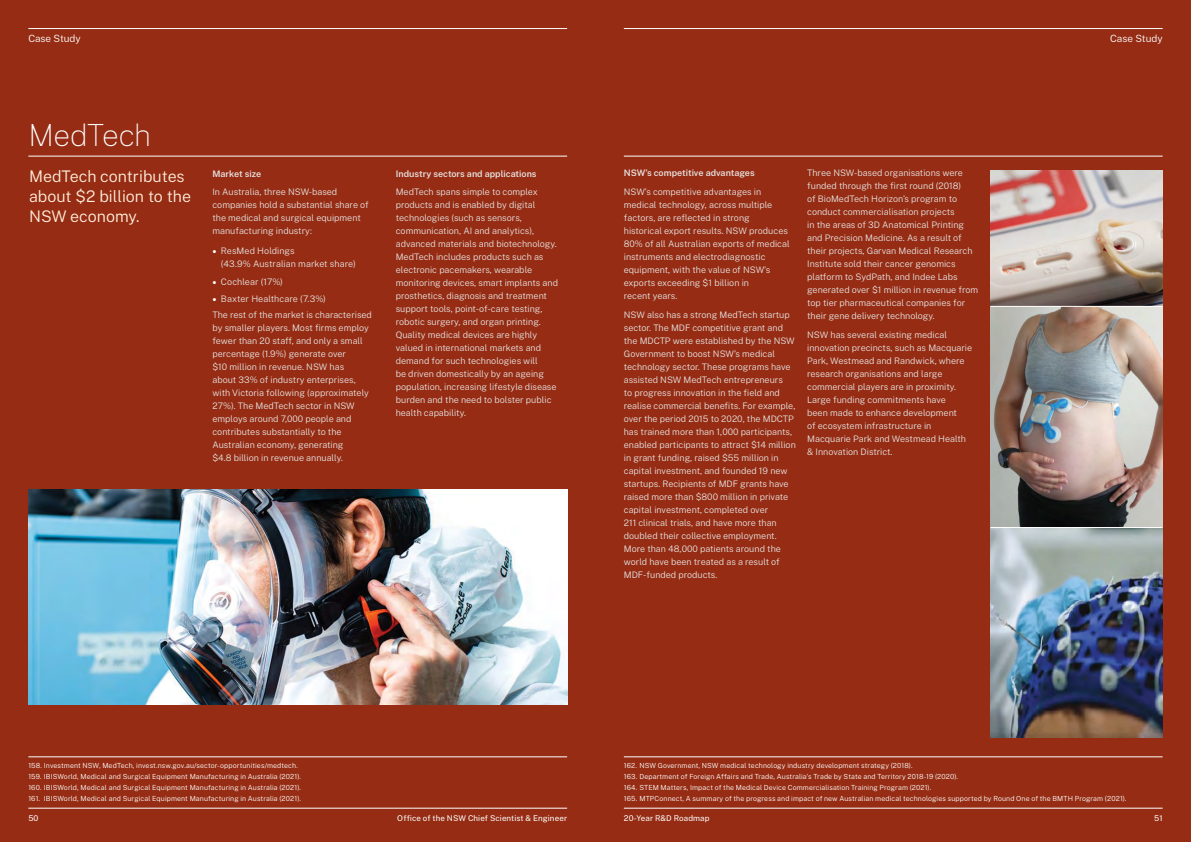
<style>
.page{position:relative;width:1191px;height:842px;background:#952c13}
.page>*{position:absolute;margin:0;border:0;box-sizing:border-box;transform-origin:0 0}
.t1{font:100 30px "Public Sans";letter-spacing:-.01em;color:#fff}
.t2{font:300 16px/20px "Public Sans";color:#ffeedb}
.t3{font:300 10px "Public Sans";letter-spacing:-.005em;color:#fff}
.t4{font:300 9px/13px "Public Sans";color:#e7e3e2}
.t5{font:600 9px "Public Sans";color:#e7e3e2}
.t6{font:8px "Public Sans";letter-spacing:.01em;color:#fff}
.t7{font:300 7px/10.8px "Public Sans";letter-spacing:.015em;color:#fff}
.s1{font-weight:700;font-size:12px;color:#fff}
</style>
<div class="page">
<hr style="left:28px;top:808px;width:539px;height:1px;background:#fff">
<hr style="left:28px;top:28px;width:539px;height:1px;background:#fff">
<hr style="left:624px;top:808px;width:538px;height:1px;background:#fff">
<hr style="left:624px;top:28px;width:538px;height:1px;background:#fff">
<hr style="left:28px;top:757px;width:539px;height:1px;background:#fff">
<hr style="left:624px;top:757px;width:538px;height:1px;background:#fff">
<hr style="left:28px;top:156px;width:539px;height:1px;background:#fff">
<hr style="left:624px;top:156px;width:538px;height:1px;background:#fff">
<img style="left:28px;top:489px;width:539px;height:216px">
<img style="left:990px;top:170px;width:172px;height:136px">
<img style="left:990px;top:307px;width:172px;height:220px">
<img style="left:990px;top:528px;width:172px;height:209px">
<hr style="left:990px;top:306px;width:172px;height:1px;background:#fff">
<hr style="left:990px;top:527px;width:172px;height:1px;background:#fff">
<p class="t3" style="left:28px;top:31px;width:54px">Case Study</p>
<p class="t3" style="left:1110px;top:31px;width:54px">Case Study</p>
<h1 class="t1" style="left:28px;top:115px;width:124px">MedTech</h1>
<h2 class="t2" style="left:29px;top:165px;width:163px">MedTech contributes about $2 billion to the<br>NSW economy.</h2>
<p class="t5" style="left:212px;top:167px;width:50px">Market size</p>
<p class="t4" style="left:212px;top:185px;width:158px">In Australia, three NSW-based companies hold a substantial share of the medical and surgical equipment manufacturing industry:</p>
<p class="t4" style="left:221px;top:244px;width:136px;text-indent:-9px"><span class="s1">•</span> ResMed Holdings<br>(43.9% Australian market share)</p>
<p class="t4" style="left:212px;top:274px;width:72px"><span class="s1">•</span> Cochlear (17%)</p>
<p class="t4" style="left:212px;top:290px;width:161px;line-height:15.8px"><span class="s1">•</span> Baxter Healthcare (7.3%)<br>The rest of the market is characterised</p>
<p class="t4" style="left:212px;top:320px;width:158px">by smaller players. Most firms employ fewer than 20 staff, and only a small percentage (1.9%) generate over<br>$10 million in revenue. NSW has about 33% of industry enterprises, with Victoria following (approximately 27%). The MedTech sector in NSW employs around 7,000 people and contributes substantially to the Australian economy, generating<br>$4.8 billion in revenue annually.</p>
<p class="t5" style="left:396px;top:167px;width:142px">Industry sectors and applications</p>
<p class="t4" style="left:396px;top:185px;width:164px">MedTech spans simple to complex products and is enabled by digital technologies (such as sensors, communication, AI and analytics), advanced materials and biotechnology.<br>MedTech includes products such as electronic pacemakers, wearable monitoring devices, smart implants and prosthetics, diagnosis and treatment support tools, point-of-care testing, robotic surgery, and organ printing.<br>Quality medical devices are highly valued in international markets and demand for such technologies will<br>be driven domestically by an ageing population, increasing lifestyle disease burden and the need to bolster public health capability.</p>
<p class="t5" style="left:624px;top:166px;width:132px">NSW’s competitive advantages</p>
<p class="t4" style="left:624px;top:185px;width:167px">NSW’s competitive advantages in medical technology, across multiple factors, are reflected in strong historical export results. NSW produces 80% of all Australian exports of medical instruments and electrodiagnostic equipment, with the value of NSW’s exports exceeding $1 billion in<br>recent years.</p>
<p class="t4" style="left:624px;top:307px;width:173px">NSW also has a strong MedTech startup sector. The MDF competitive grant and the MDCTP were established by the NSW Government to boost NSW’s medical technology sector. These programs have assisted NSW MedTech entrepreneurs<br>to progress innovation in the field and realise commercial benefits. For example, over the period 2015 to 2020, the MDCTP has trained more than 1,000 participants, enabled participants to attract $14 million in grant funding, raised $55 million in capital investment, and founded 19 new startups. Recipients of MDF grants have raised more than $800 million in private capital investment, completed over<br>211 clinical trials, and have more than doubled their collective employment.<br>More than 48,000 patients around the world have been treated as a result of MDF-funded products.</p>
<p class="t4" style="left:807px;top:166px;width:172px">Three NSW-based organisations were funded through the first round (2018)<br>of BioMedTech Horizon’s program to conduct commercialisation projects<br>in the areas of 3D Anatomical Printing and Precision Medicine. As a result of their projects, Garvan Medical Research Institute sold their cancer genomics platform to SydPath, and Indee Labs generated over $1 million in revenue from top tier pharmaceutical companies for their gene delivery technology.</p>
<p class="t4" style="left:807px;top:328px;width:166px">NSW has several existing medical innovation precincts, such as Macquarie Park, Westmead and Randwick, where research organisations and large commercial players are in proximity.<br>Large funding commitments have<br>been made to enhance development<br>of ecosystem infrastructure in Macquarie Park and Westmead Health &amp; Innovation District.</p>
<p class="t7" style="left:28px;top:760px;width:274px">158. Investment NSW, MedTech, invest.nsw.gov.au/sector-opportunities/medtech.<br>159. IBISWorld, Medical and Surgical Equipment Manufacturing in Australia (2021).<br>160. IBISWorld, Medical and Surgical Equipment Manufacturing in Australia (2021).<br>161. IBISWorld, Medical and Surgical Equipment Manufacturing in Australia (2021).</p>
<p class="t7" style="left:624px;top:760px;width:504px">162. NSW Government, NSW medical technology industry development strategy (2018).<br>163. Department of Foreign Affairs and Trade, Australia’s Trade by State and Territory 2018-19 (2020).<br>164. STEM Matters, Impact of the Medical Device Commercialisation Training Program (2021).<br>165. MTPConnect, A summary of the progress and impact of new Australian medical technologies supported by Round One of the BMTH Program (2021).</p>
<p class="t6" style="left:28px;top:812px;width:12px">50</p>
<p class="t6" style="left:397px;top:812px;width:171px">Office of the NSW Chief Scientist &amp; Engineer</p>
<p class="t6" style="left:624px;top:812px;width:87px">20-Year R&amp;D Roadmap</p>
<p class="t6" style="left:1154px;top:812px;width:10px">51</p>
</div>
